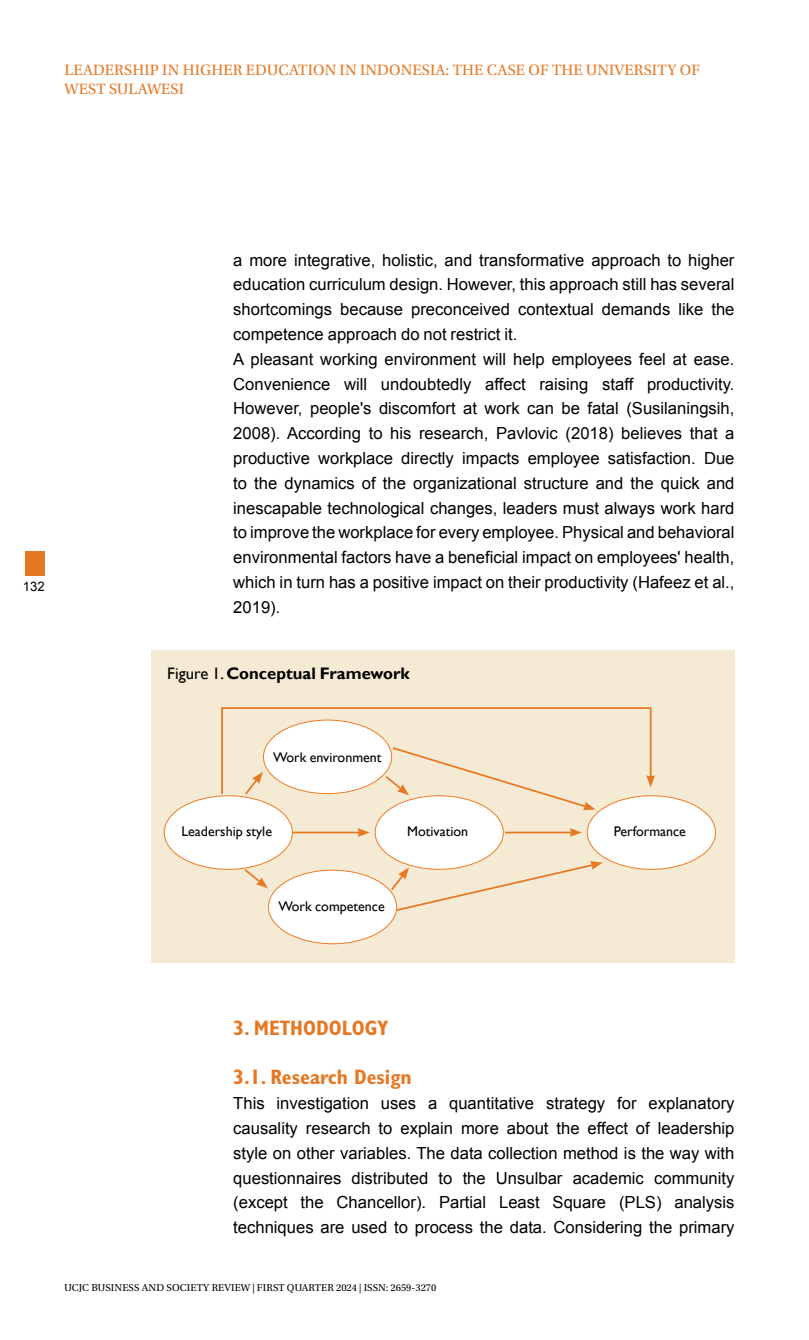
<style>
.page{position:relative;width:809px;height:1340px;background:#fff}
.page>*{position:absolute;margin:0;border:0;box-sizing:border-box;transform-origin:0 0}
.t1{font:700 condensed 21px "Gill Sans Std";color:#e67824}
.t2{font:16.62px/24.8px "Arial";color:#000}
.t3{font:700 16.62px "Gill Sans";color:#000}
.t4{font:15.75px/18.9px "Utopia Std";letter-spacing:.01em;color:#e67824}
.t5{font:14px "Gill Sans";color:#000}
.t6{font:13.12px "Arial";color:#000}
.t7{font:10.5px "Utopia Std";letter-spacing:.01em;color:#000}
.s1{font-weight:400}
</style>
<div class="page">
<div style="left:25px;top:551px;width:20px;height:24px;background:#e67824"></div>
<div style="left:151px;top:650px;width:583px;height:312px;background:#f5ead4"></div>
<div style="left:164px;top:795px;width:128px;height:74px;background:#fff;border-radius:50%"></div>
<div style="left:268px;top:870px;width:128px;height:73px;background:#fff;border-radius:50%"></div>
<div style="left:375px;top:795px;width:128px;height:74px;background:#fff;border-radius:50%"></div>
<div style="left:587px;top:795px;width:128px;height:74px;background:#fff;border-radius:50%"></div>
<svg style="left:242px;top:867px;width:26px;height:21px"></svg>
<hr style="left:293px;top:831px;width:67px;height:2px;background:#e77824">
<svg style="left:357px;top:828px;width:13px;height:9px"></svg>
<hr style="left:505px;top:831px;width:67px;height:2px;background:#e77824">
<svg style="left:569px;top:828px;width:13px;height:9px"></svg>
<svg style="left:220px;top:707px;width:435px;height:103px"></svg>
<svg style="left:389px;top:861px;width:214px;height:51px"></svg>
<p class="t4" style="left:65px;top:61px;width:637px">LEADERSHIP IN HIGHER EDUCATION IN INDONESIA: THE CASE OF THE UNIVERSITY OF<br>WEST SULAWESI</p>
<p class="t6" style="left:23px;top:577px;width:23px">132</p>
<p class="t2" style="left:233px;top:247px;width:503px">a more integrative, holistic, and transformative approach to higher education curriculum design. However, this approach still has several shortcomings because preconceived contextual demands like the competence approach do not restrict it.<br>A pleasant working environment will help employees feel at ease.<br>Convenience will undoubtedly affect raising staff productivity.<br>However, people's discomfort at work can be fatal (Susilaningsih, 2008). According to his research, Pavlovic (2018) believes that a productive workplace directly impacts employee satisfaction. Due to the dynamics of the organizational structure and the quick and inescapable technological changes, leaders must always work hard to improve the workplace for every employee. Physical and behavioral environmental factors have a beneficial impact on employees' health, which in turn has a positive impact on their productivity (Hafeez et al., 2019).</p>
<p class="t3" style="left:167px;top:663px;width:244px"><span class="s1">Figure 1.</span> Conceptual Framework</p>
<p class="t5" style="left:273px;top:749px;width:110px">Work environment</p>
<p class="t5" style="left:181px;top:823px;width:92px">Leadership style</p>
<p class="t5" style="left:407px;top:823px;width:62px">Motivation</p>
<p class="t5" style="left:613px;top:823px;width:74px">Performance</p>
<p class="t5" style="left:278px;top:897px;width:108px">Work competence</p>
<p class="t1" style="left:233px;top:1015px;width:157px">3. METHODOLOGY</p>
<p class="t1" style="left:233px;top:1064px;width:180px">3.1. Research Design</p>
<p class="t2" style="left:233px;top:1091px;width:503px;text-align:justify">This investigation uses a quantitative strategy for explanatory causality research to explain more about the effect of leadership style on other variables. The data collection method is the way with questionnaires distributed to the Unsulbar academic community (except the Chancellor). Partial Least Square (PLS) analysis techniques are used to process the data. Considering the primary</p>
<p class="t7" style="left:64px;top:1281px;width:373px">UCJC BUSINESS AND SOCIETY REVIEW | FIRST QUARTER 2024 | ISSN: 2659-3270</p>
</div>
